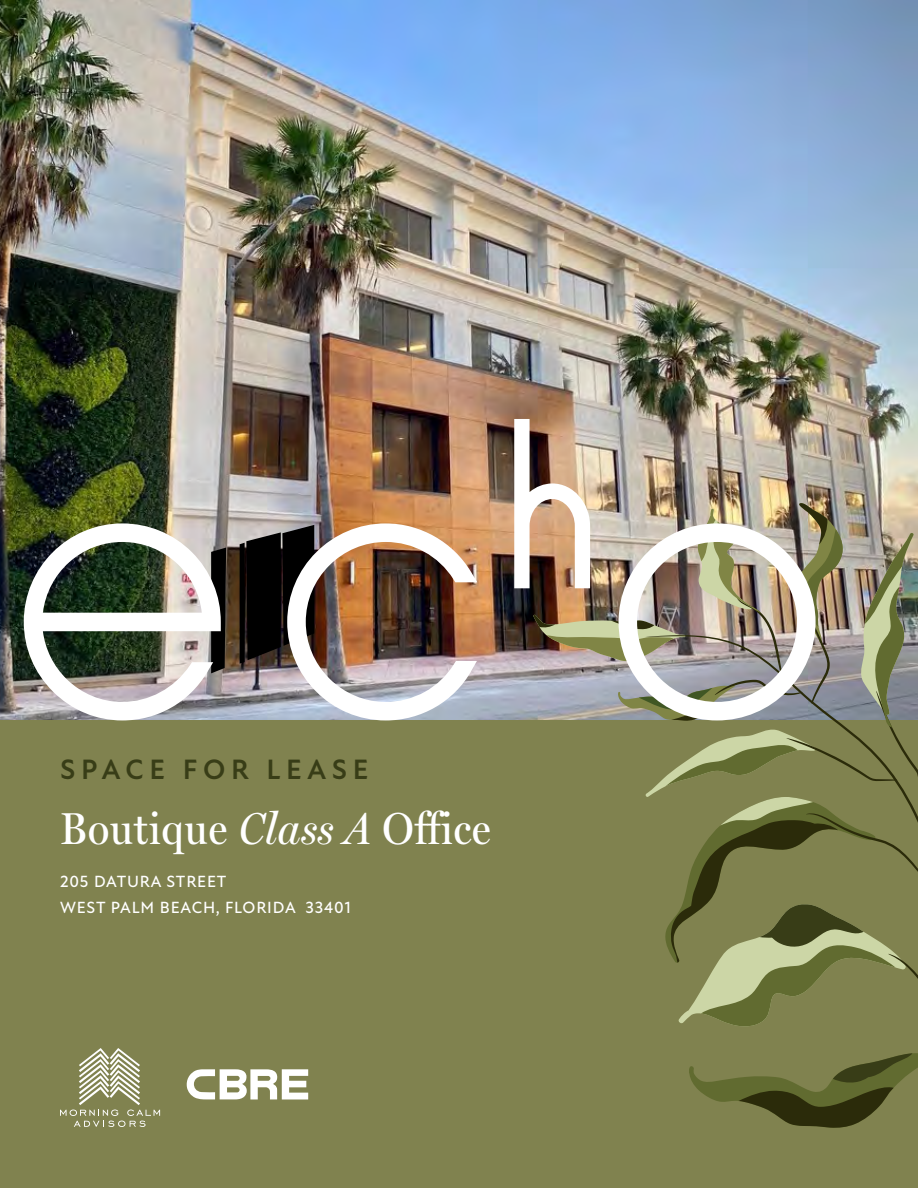
<style>
.page{position:relative;width:918px;height:1188px;background:#fff}
.page>*{position:absolute;margin:0;border:0;box-sizing:border-box;transform-origin:0 0}
.t1{font:45px "Miller Headline";letter-spacing:.025em;color:#fff}
.t2{font:700 28.5px "New Atten";letter-spacing:.2em;color:#383d17}
.t3{font:500 16.5px/25.5px "New Atten";letter-spacing:.05em;color:#fff}
.s1{font-style:italic}
</style>
<div class="page">
<img style="left:0;top:0;width:918px;height:720px">
<div style="left:0;top:720px;width:918px;height:468px;background:#80824f"></div>
<svg style="left:689px;top:1053px;width:229px;height:75px"></svg>
<img style="left:24px;top:523px;width:202px;height:197px">
<img style="left:240px;top:523px;width:237px;height:197px">
<img style="left:514px;top:419px;width:404px;height:607px">
<svg style="left:187px;top:1069px;width:121px;height:31px"></svg>
<svg style="left:60px;top:1048px;width:100px;height:79px"></svg>
<h2 class="t2" style="left:60px;top:752px;width:310px">SPACE FOR LEASE</h2>
<h1 class="t1" style="left:60px;top:802px;width:432px">Boutique <span class="s1">Class A</span> Office</h1>
<p class="t3" style="left:60px;top:869px;width:292px">205 DATURA STREET<br>WEST PALM BEACH, FLORIDA 33401</p>
</div>
